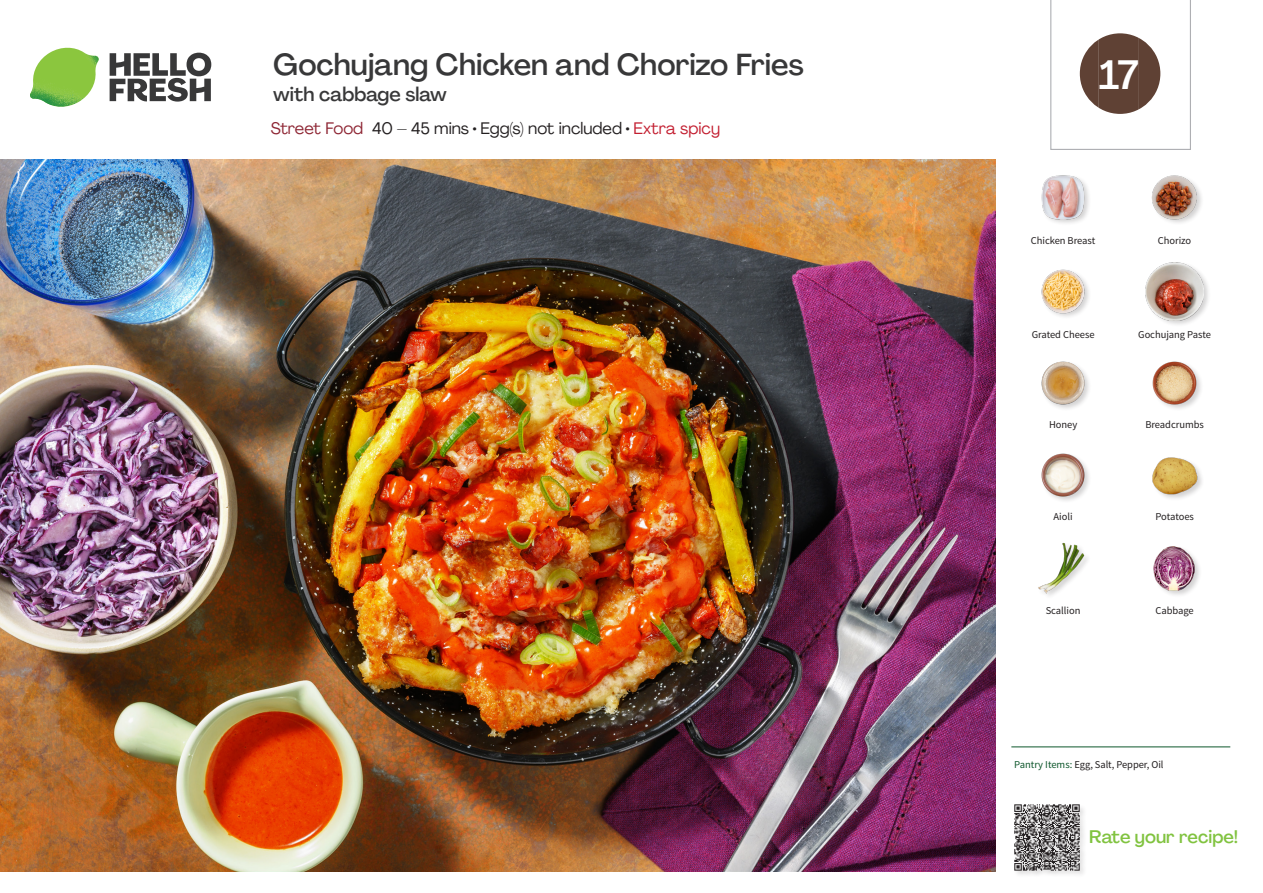
<style>
.page{position:relative;width:1263px;height:893px;background:#fff}
.page>*{position:absolute;margin:0;border:0;box-sizing:border-box;transform-origin:0 0}
._24_Recipe_Nr_Bag{font:500 40.5px "Agrandir";color:#fff}
._15_Titel_UK{font:500 30px "Agrandir";color:#383839}
._15_Titel_UK-2{font:500 19.5px "Agrandir";color:#383839}
.t1{font:500 18px "Agrandir";color:#81c340}
._02_Box_Type{font:16.5px "Agrandir";color:#231f20}
._18_FRONT_ingredients_UK{font:10.5px "Source Sans Pro";letter-spacing:-.005em;color:#231f20}
.t2{font:10.5px "Source Sans Variable";letter-spacing:-.005em;color:#231f20}
.s1{color:#8e2634}
.s2{color:#c31f31}
.s3{font-family:"Source Sans Pro";color:#0e572c}
</style>
<div class="page">
<svg style="left:110px;top:53px;width:101px;height:49px"></svg>
<img style="left:30px;top:48px;width:69px;height:59px">
<img style="left:0;top:159px;width:995px;height:713px">
<hr style="left:1011px;top:747px;width:219px;height:1px;background:#0e572c">
<div style="left:1013px;top:804px;width:74px;height:74px;background:#f8f8f8"></div>
<img style="left:1014px;top:804px;width:68px;height:70px">
<img style="left:1041px;top:175px;width:48px;height:48px">
<img style="left:1151px;top:175px;width:51px;height:48px">
<div style="left:1145px;top:261px;width:66px;height:67px;background:#231f20;opacity:.2"></div>
<img style="left:1146px;top:263px;width:57px;height:57px">
<img style="left:1041px;top:269px;width:48px;height:48px">
<img style="left:1152px;top:361px;width:49px;height:48px">
<img style="left:1041px;top:361px;width:48px;height:48px">
<img style="left:1152px;top:457px;width:50px;height:42px">
<img style="left:1041px;top:453px;width:48px;height:48px">
<img style="left:1153px;top:546px;width:47px;height:49px">
<img style="left:1038px;top:542px;width:50px;height:54px">
<svg style="left:1050px;top:0;width:141px;height:150px"></svg>
<p class="_15_Titel_UK" style="left:273px;top:46px;width:532px">Gochujang Chicken and Chorizo Fries</p>
<p class="_15_Titel_UK-2" style="left:273px;top:82px;width:175px">with cabbage slaw</p>
<p class="_02_Box_Type" style="left:271px;top:118px;width:451px"><span class="s1">Street Food</span> 40 – 45 mins • Egg(s) not included • <span class="s2">Extra spicy</span></p>
<p class="_24_Recipe_Nr_Bag" style="left:1099px;top:50px;width:42px">17</p>
<p class="_18_FRONT_ingredients_UK" style="left:1031px;top:234px;width:66px">Chicken Breast</p>
<p class="_18_FRONT_ingredients_UK" style="left:1158px;top:234px;width:35px">Chorizo</p>
<p class="_18_FRONT_ingredients_UK" style="left:1032px;top:328px;width:64px">Grated Cheese</p>
<p class="_18_FRONT_ingredients_UK" style="left:1138px;top:328px;width:74px">Gochujang Paste</p>
<p class="_18_FRONT_ingredients_UK" style="left:1049px;top:418px;width:30px">Honey</p>
<p class="_18_FRONT_ingredients_UK" style="left:1145px;top:418px;width:60px">Breadcrumbs</p>
<p class="_18_FRONT_ingredients_UK" style="left:1053px;top:510px;width:21px">Aioli</p>
<p class="_18_FRONT_ingredients_UK" style="left:1155px;top:510px;width:40px">Potatoes</p>
<p class="_18_FRONT_ingredients_UK" style="left:1046px;top:604px;width:36px">Scallion</p>
<p class="_18_FRONT_ingredients_UK" style="left:1155px;top:604px;width:40px">Cabbage</p>
<p class="t2" style="left:1014px;top:758px;width:151px"><span class="s3">Pantry Items:</span> Egg, Salt, Pepper, Oil</p>
<h3 class="t1" style="left:1089px;top:825px;width:150px">Rate your recipe!</h3>
</div>
